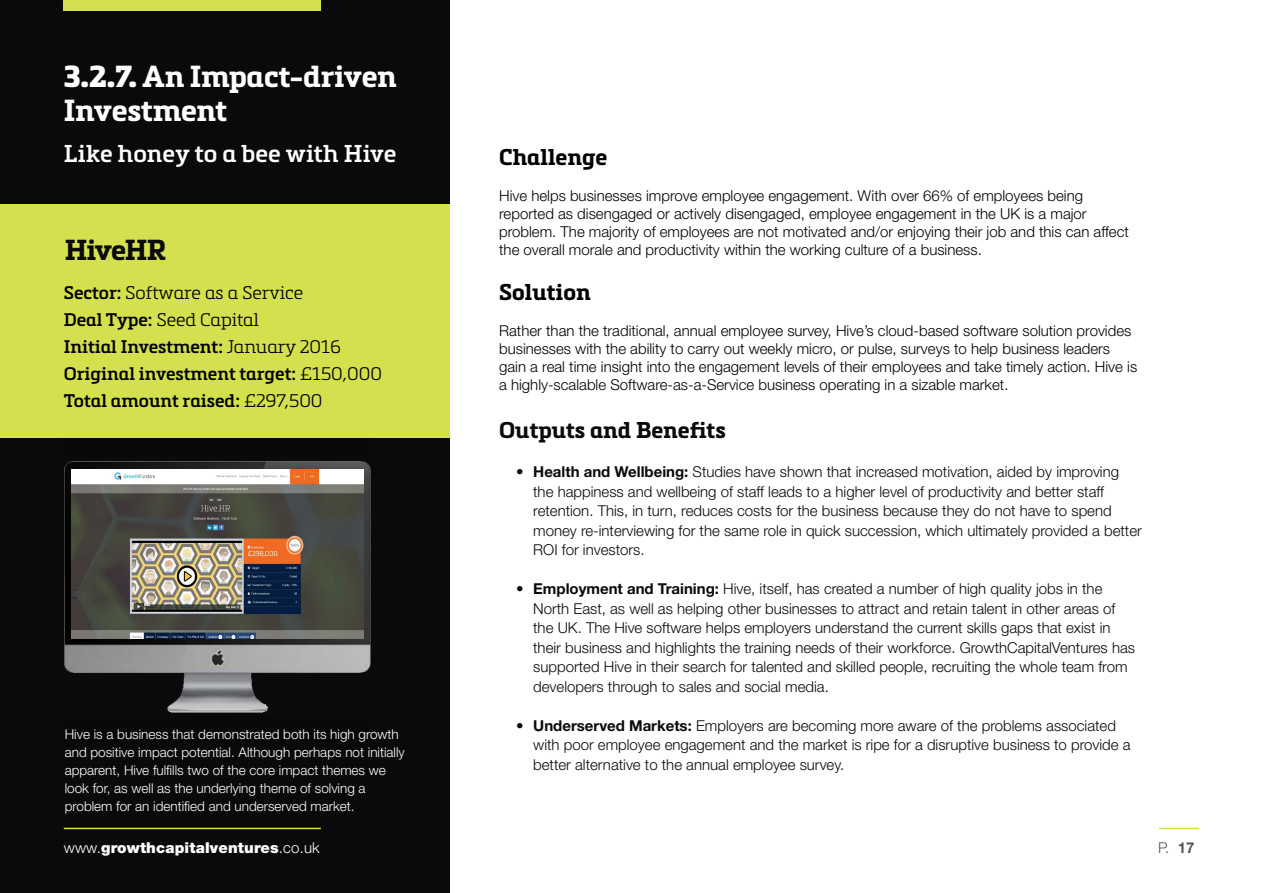
<style>
.page{position:relative;width:1263px;height:893px;background:#fff}
.page>*{position:absolute;margin:0;border:0;box-sizing:border-box;transform-origin:0 0}
.t1{font:700 30px/34.5px "Metronic Slab Pro";letter-spacing:-.01em;color:#fff}
.t2{font:700 28.5px "Metronic Slab Pro";letter-spacing:-.035em;color:#0b0a0b}
.t3{font:600 24px "Metronic Slab Pro";letter-spacing:.005em;color:#fff}
.t4{font:700 22.5px "Metronic Slab Pro";color:#0b0a0b}
.t5{font:700 22.5px "Metronic Slab Pro";color:#000}
.t6{font:600 18px/27px "Metronic Slab Pro";color:#000}
.t7{font:300 15px/19.5px "Helvetica Neue LT Std";color:#0b0a0b}
.t8{font:300 15px/18px "Helvetica Neue LT Std";color:#000}
.t9{font:900 15px "Helvetica Neue LT Std";letter-spacing:.01em;color:#fff}
.t10{font:300 15px "Helvetica Neue LT Std";color:#555759}
.t11{font:300 13.5px/18px "Helvetica Neue LT Std";color:#fff}
.s1{font-weight:900}
.s2{font-weight:300}
.s3{font-weight:700}
</style>
<div class="page">
<hr style="left:1159px;top:828px;width:40px;height:1px;background:#d5e04e">
<div style="left:0;top:0;width:449px;height:893px;background:#0b0a0b"></div>
<div style="left:64px;top:0;width:257px;height:11px;background:#d5e04e"></div>
<hr style="left:64px;top:828px;width:257px;height:1px;background:#d5e04e">
<div style="left:0;top:204px;width:449px;height:234px;background:#d5e04e"></div>
<img style="left:64px;top:461px;width:307px;height:252px">
<img style="left:72px;top:469px;width:291px;height:170px">
<h1 class="t1" style="left:64px;top:59px;width:335px"><span class="s1">3.2.7.</span> An Impact-driven<br>Investment</h1>
<h3 class="t3" style="left:64px;top:139px;width:334px">Like honey to a bee with Hive</h3>
<h2 class="t2" style="left:65px;top:232px;width:103px">HiveHR</h2>
<p class="t6" style="left:64px;top:279px;width:320px">Sector: <span class="s2">Software as a Service<br></span>Deal Type: <span class="s2">Seed Capital<br></span>Initial Investment: <span class="s2">January 2016<br></span>Original investment target: <span class="s2">£150,000<br></span>Total amount raised: <span class="s2">£297,500</span></p>
<p class="t11" style="left:65px;top:725px;width:342px">Hive is a business that demonstrated both its high growth and positive impact potential. Although perhaps not initially apparent, Hive fulfills two of the core impact themes we look for, as well as the underlying theme of solving a problem for an identified and underserved market.</p>
<p class="t9" style="left:64px;top:838px;width:257px"><span class="s2">www.</span>growthcapitalventures<span class="s2">.co.uk</span></p>
<h3 class="t5" style="left:499px;top:143px;width:110px">Challenge</h3>
<p class="t8" style="left:499px;top:187px;width:631px">Hive helps businesses improve employee engagement. With over 66% of employees being reported as disengaged or actively disengaged, employee engagement in the UK is a major problem. The majority of employees are not motivated and/or enjoying their job and this can affect the overall morale and productivity within the working culture of a business.</p>
<h3 class="t5" style="left:499px;top:278px;width:93px">Solution</h3>
<p class="t8" style="left:499px;top:322px;width:639px">Rather than the traditional, annual employee survey, Hive’s cloud-based software solution provides businesses with the ability to carry out weekly micro, or pulse, surveys to help business leaders gain a real time insight into the engagement levels of their employees and take timely action. Hive is a highly-scalable Software-as-a-Service business operating in a sizable market.</p>
<h3 class="t4" style="left:499px;top:416px;width:228px">Outputs and Benefits</h3>
<p class="t7" style="left:533px;top:462px;width:610px;text-indent:-17px"><span class="s3">• Health and Wellbeing:</span> Studies have shown that increased motivation, aided by improving the happiness and wellbeing of staff leads to a higher level of productivity and better staff retention. This, in turn, reduces costs for the business because they do not have to spend money re-interviewing for the same role in quick succession, which ultimately provided a better ROI for investors.</p>
<p class="t7" style="left:533px;top:579px;width:603px;text-indent:-17px"><span class="s3">• Employment and Training:</span> Hive, itself, has created a number of high quality jobs in the North East, as well as helping other businesses to attract and retain talent in other areas of the UK. The Hive software helps employers understand the current skills gaps that exist in their business and highlights the training needs of their workforce. GrowthCapitalVentures has supported Hive in their search for talented and skilled people, recruiting the whole team from developers through to sales and social media.</p>
<p class="t7" style="left:533px;top:715px;width:599px;text-indent:-17px"><span class="s3">• Underserved Markets:</span> Employers are becoming more aware of the problems associated with poor employee engagement and the market is ripe for a disruptive business to provide a better alternative to the annual employee survey.</p>
<p class="t10" style="left:1158px;top:838px;width:38px">P. <span class="s3">17</span></p>
</div>
